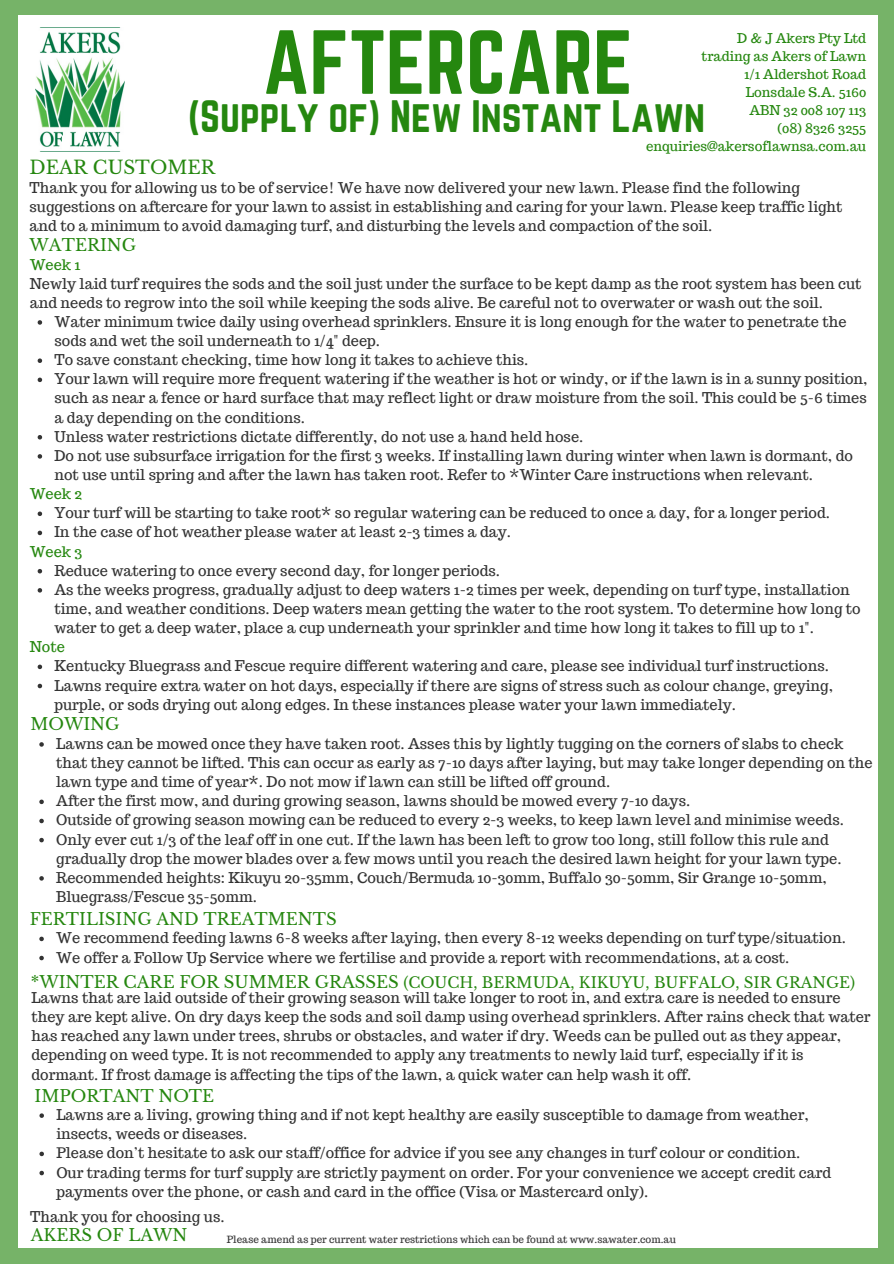
<style>
.page{position:relative;width:894px;height:1264px;background:#fff}
.page>*{position:absolute;margin:0;border:0;box-sizing:border-box;transform-origin:0 0}
.t1{font:79.35px "Norwester";color:#25870f}
.t2{font:39.75px "Norwester";color:#25870f}
.t3{font:18.3px "Libre Baskerville";color:#25870f}
.t4{font:16.5px "Libre Baskerville";color:#25870f}
.t5{font:15px "Libre Baskerville";color:#25870f}
.t6{font:14.55px/19.2px "Trocchi";color:#333}
.t7{font:14.55px "Trocchi";color:#25870f}
.t8{font:13.2px/18px "Trocchi";color:#25870f;text-align:right}
.t9{font:9.9px "Trocchi";color:#333}
.s1{color:#25870f}
.s2{font-size:16.5px}
</style>
<div class="page">
<div style="left:0;top:0;width:893px;height:1263px;background:#76b368"></div>
<div style="left:18px;top:16px;width:859px;height:1231px;background:#fff"></div>
<img style="left:36px;top:31px;width:89px;height:116px">
<svg style="left:39px;top:1113px;width:5px;height:4px"></svg>
<svg style="left:39px;top:1151px;width:5px;height:5px"></svg>
<svg style="left:39px;top:1170px;width:5px;height:5px"></svg>
<svg style="left:38px;top:320px;width:4px;height:5px"></svg>
<svg style="left:38px;top:358px;width:4px;height:5px"></svg>
<svg style="left:38px;top:377px;width:4px;height:5px"></svg>
<svg style="left:38px;top:435px;width:4px;height:4px"></svg>
<svg style="left:38px;top:454px;width:4px;height:4px"></svg>
<svg style="left:38px;top:511px;width:4px;height:5px"></svg>
<svg style="left:38px;top:530px;width:4px;height:5px"></svg>
<svg style="left:38px;top:569px;width:4px;height:4px"></svg>
<svg style="left:38px;top:588px;width:4px;height:4px"></svg>
<svg style="left:38px;top:664px;width:4px;height:5px"></svg>
<svg style="left:38px;top:683px;width:4px;height:5px"></svg>
<svg style="left:39px;top:742px;width:5px;height:4px"></svg>
<svg style="left:39px;top:799px;width:5px;height:5px"></svg>
<svg style="left:39px;top:818px;width:5px;height:5px"></svg>
<svg style="left:39px;top:837px;width:5px;height:5px"></svg>
<svg style="left:39px;top:876px;width:5px;height:4px"></svg>
<svg style="left:39px;top:936px;width:5px;height:5px"></svg>
<svg style="left:39px;top:955px;width:5px;height:5px"></svg>
<h1 class="t1" style="left:263px;top:14px;width:371px">AFTERCARE</h1>
<p class="t2" style="left:188px;top:92px;width:518px">(Supply of) New Instant Lawn</p>
<h2 class="t8" style="left:646px;top:30px;width:222px">D &amp; J Akers Pty Ltd<br>trading as Akers of Lawn<br>1/1 Aldershot Road<br>Lonsdale S.A. 5160<br>ABN 32 008 107 113<br>(08) 8326 3255 enquiries@akersoflawnsa.com.au</h2>
<h5 class="t3" style="left:30px;top:156px;width:187px">DEAR CUSTOMER</h5>
<h5 class="t6" style="left:30px;top:178px;width:814px">Thank you for allowing us to be of service! We have now delivered your new lawn. Please find the following suggestions on aftercare for your lawn to assist in establishing and caring for your lawn. Please keep traffic light and to a minimum to avoid damaging turf, and disturbing the levels and compaction of the soil.</h5>
<h5 class="t4" style="left:30px;top:235px;width:108px">WATERING</h5>
<h5 class="t6" style="left:30px;top:254px;width:833px"><span class="s1">Week 1<br></span>Newly laid turf requires the sods and the soil just under the surface to be kept damp as the root system has been cut and needs to regrow into the soil while keeping the sods alive. Be careful not to overwater or wash out the soil.</h5>
<h5 class="t6" style="left:54px;top:312px;width:793px">Water minimum twice daily using overhead sprinklers. Ensure it is long enough for the water to penetrate the sods and wet the soil underneath to 1/4" deep.</h5>
<h5 class="t6" style="left:54px;top:350px;width:475px">To save constant checking, time how long it takes to achieve this.</h5>
<h5 class="t6" style="left:54px;top:369px;width:814px;text-align:justify">Your lawn will require more frequent watering if the weather is hot or windy, or if the lawn is in a sunny position, such as near a fence or hard surface that may reflect light or draw moisture from the soil. This could be 5-6 times a day depending on the conditions.</h5>
<h5 class="t6" style="left:54px;top:427px;width:530px">Unless water restrictions dictate differently, do not use a hand held hose.</h5>
<h5 class="t6" style="left:54px;top:446px;width:799px">Do not use subsurface irrigation for the first 3 weeks. If installing lawn during winter when lawn is dormant, do not use until spring and after the lawn has taken root. Refer to *Winter Care instructions when relevant.</h5>
<h3 class="t7" style="left:30px;top:484px;width:54px">Week 2</h3>
<h5 class="t6" style="left:54px;top:503px;width:776px">Your turf will be starting to take root* so regular watering can be reduced to once a day, for a longer period.</h5>
<h5 class="t6" style="left:54px;top:522px;width:458px">In the case of hot weather please water at least 2-3 times a day.</h5>
<h5 class="t7" style="left:30px;top:541px;width:54px">Week 3</h5>
<h5 class="t6" style="left:54px;top:560px;width:447px">Reduce watering to once every second day, for longer periods.</h5>
<h5 class="t6" style="left:54px;top:580px;width:807px">As the weeks progress, gradually adjust to deep waters 1-2 times per week, depending on turf type, installation time, and weather conditions. Deep waters mean getting the water to the root system. To determine how long to water to get a deep water, place a cup underneath your sprinkler and time how long it takes to fill up to 1".</h5>
<h3 class="t7" style="left:30px;top:637px;width:37px">Note</h3>
<h5 class="t6" style="left:54px;top:656px;width:775px">Kentucky Bluegrass and Fescue require different watering and care, please see individual turf instructions.</h5>
<h5 class="t6" style="left:54px;top:675px;width:780px">Lawns require extra water on hot days, especially if there are signs of stress such as colour change, greying, purple, or sods drying out along edges. In these instances please water your lawn immediately.</h5>
<h3 class="t4" style="left:30px;top:714px;width:91px">MOWING</h3>
<h4 class="t6" style="left:56px;top:734px;width:817px">Lawns can be mowed once they have taken root. Asses this by lightly tugging on the corners of slabs to check that they cannot be lifted. This can occur as early as 7-10 days after laying, but may take longer depending on the lawn type and time of year*. Do not mow if lawn can still be lifted off ground.</h4>
<h5 class="t6" style="left:56px;top:791px;width:635px">After the first mow, and during growing season, lawns should be mowed every 7-10 days.</h5>
<h3 class="t6" style="left:56px;top:810px;width:789px">Outside of growing season mowing can be reduced to every 2-3 weeks, to keep lawn level and minimise weeds.</h3>
<h5 class="t6" style="left:56px;top:829px;width:786px">Only ever cut 1/3 of the leaf off in one cut. If the lawn has been left to grow too long, still follow this rule and gradually drop the mower blades over a few mows until you reach the desired lawn height for your lawn type.</h5>
<h5 class="t6" style="left:56px;top:867px;width:771px">Recommended heights: Kikuyu 20-35mm, Couch/Bermuda 10-30mm, Buffalo 30-50mm, Sir Grange 10-50mm,<br>Bluegrass/Fescue 35-50mm.</h5>
<h5 class="t4" style="left:30px;top:909px;width:308px">FERTILISING AND TREATMENTS</h5>
<h5 class="t6" style="left:56px;top:928px;width:791px">We recommend feeding lawns 6-8 weeks after laying, then every 8-12 weeks depending on turf type/situation.</h5>
<h3 class="t6" style="left:56px;top:947px;width:734px">We offer a Follow Up Service where we fertilise and provide a report with recommendations, at a cost.</h3>
<h5 class="t5" style="left:31px;top:973px;width:825px"><span class="s2">*WINTER CARE FOR SUMMER GRASSES</span> (COUCH, BERMUDA, KIKUYU, BUFFALO, SIR GRANGE)</h5>
<h5 class="t6" style="left:31px;top:988px;width:840px">Lawns that are laid outside of their growing season will take longer to root in, and extra care is needed to ensure they are kept alive. On dry days keep the sods and soil damp using overhead sprinklers. After rains check that water has reached any lawn under trees, shrubs or obstacles, and water if dry. Weeds can be pulled out as they appear, depending on weed type. It is not recommended to apply any treatments to newly laid turf, especially if it is dormant. If frost damage is affecting the tips of the lawn, a quick water can help wash it off.</h5>
<h5 class="t4" style="left:34px;top:1085px;width:181px">IMPORTANT NOTE</h5>
<h3 class="t6" style="left:56px;top:1105px;width:753px">Lawns are a living, growing thing and if not kept healthy are easily susceptible to damage from weather, insects, weeds or diseases.</h3>
<h5 class="t6" style="left:56px;top:1143px;width:745px">Please don’t hesitate to ask our staff/office for advice if you see any changes in turf colour or condition.</h5>
<h3 class="t6" style="left:56px;top:1162px;width:776px">Our trading terms for turf supply are strictly payment on order. For your convenience we accept credit card payments over the phone, or cash and card in the office (Visa or Mastercard only).</h3>
<h5 class="t4" style="left:31px;top:1225px;width:158px">AKERS OF LAWN</h5>
<h5 class="t9" style="left:227px;top:1232px;width:450px">Please amend as per current water restrictions which can be found at www.sawater.com.au</h5>
<h5 class="t6" style="left:30px;top:1207px;width:196px">Thank you for choosing us.</h5>
</div>
